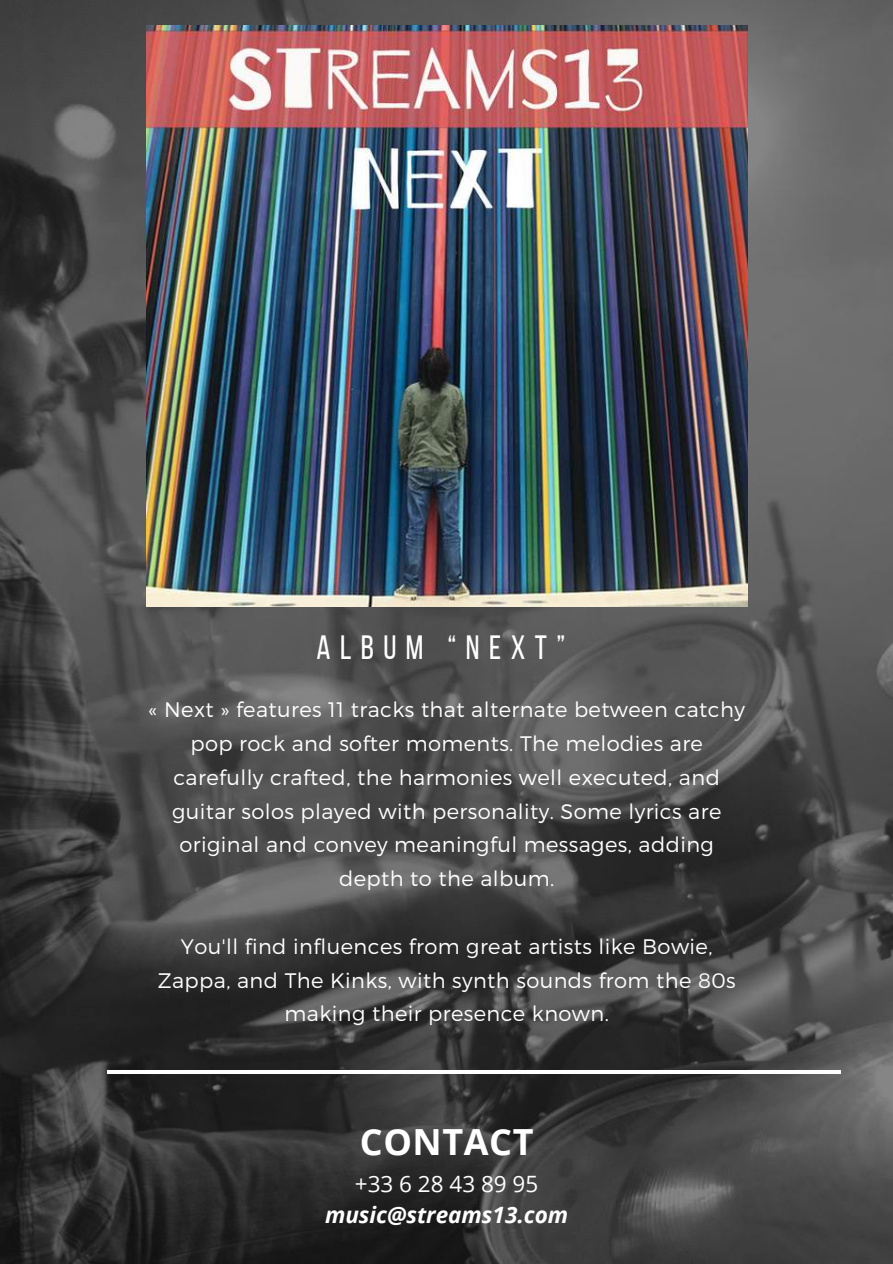
<style>
.page{position:relative;width:893px;height:1264px;background:#fff}
.page>*{position:absolute;margin:0;border:0;box-sizing:border-box;transform-origin:0 0}
.t1{font:700 36px "Open Sans";letter-spacing:.015em;color:#fff}
.t2{font:33.6px "Bebas Neue";letter-spacing:.28em;color:#fff}
.t3{font:italic 700 22.5px "Open Sans";color:#fff}
.t4{font:22.5px "Open Sans";color:#fff}
.t5{font:300 21px/33.8px "Montserrat";letter-spacing:.02em;color:#fff;text-align:center}
</style>
<div class="page">
<img style="left:0;top:0;width:892px;height:1263px">
<img style="left:146px;top:25px;width:601px;height:581px">
<hr style="left:107px;top:1070px;width:734px;height:3px;background:#fff">
<h2 class="t2" style="left:316px;top:633px;width:250px">ALBUM “NEXT”</h2>
<p class="t5" style="left:148px;top:692px;width:597px">« Next » features 11 tracks that alternate between catchy pop rock and softer moments. The melodies are carefully crafted, the harmonies well executed, and guitar solos played with personality. Some lyrics are original and convey meaningful messages, adding depth to the album.</p>
<p class="t5" style="left:158px;top:928px;width:579px">You'll find influences from great artists like Bowie,<br>Zappa, and The Kinks, with synth sounds from the 80s making their presence known.</p>
<h1 class="t1" style="left:360px;top:1116px;width:175px">CONTACT</h1>
<p class="t4" style="left:355px;top:1168px;width:185px">+33 6 28 43 89 95</p>
<p class="t3" style="left:325px;top:1198px;width:244px">music@streams13.com</p>
</div>
